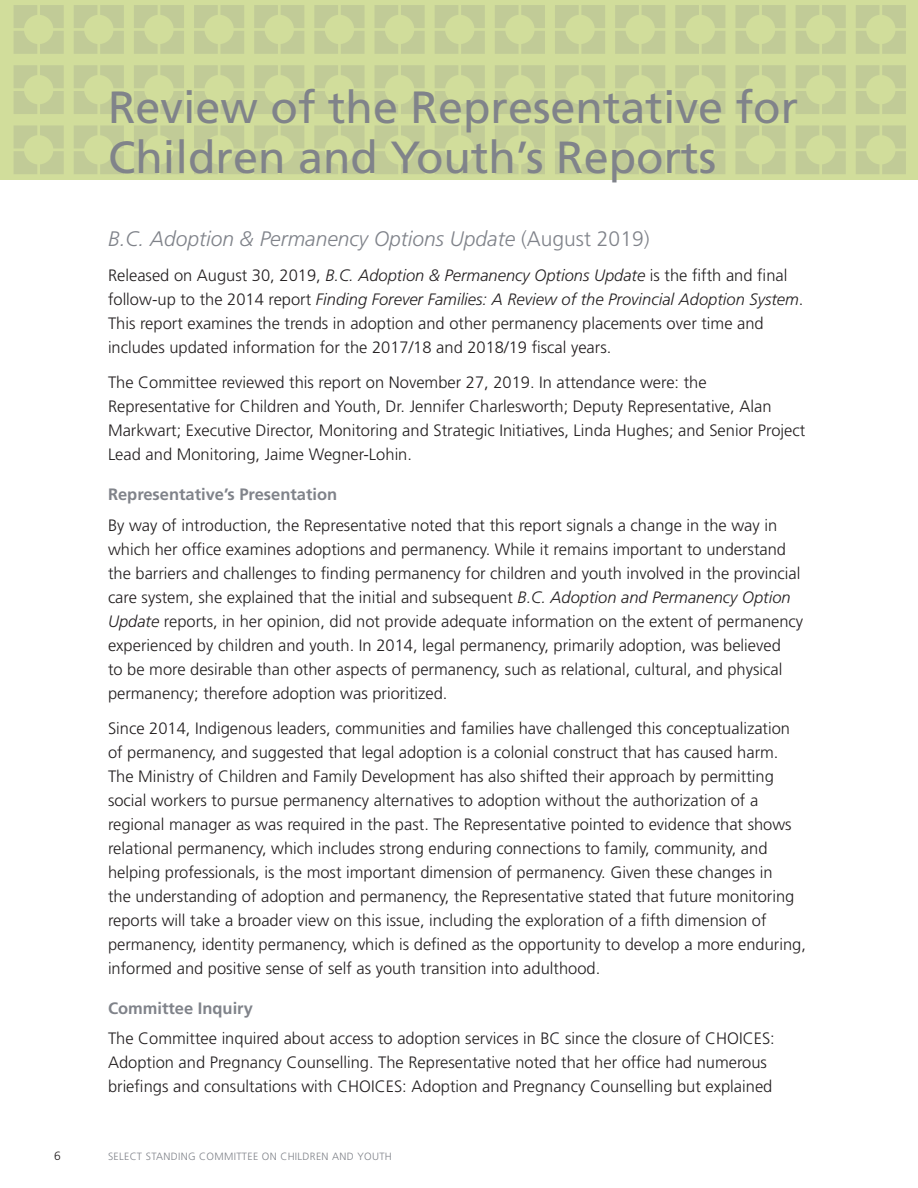
<style>
.page{position:relative;width:918px;height:1188px;background:#fff}
.page>*{position:absolute;margin:0;border:0;box-sizing:border-box;transform-origin:0 0}
.Head_A{font:45px/49.5px "Frutiger LT Std";color:#80838a}
.Head_B_-_Reports_Rev{font:italic 300 21px "Frutiger LT Std";color:#80838a}
.Text{font:300 16.5px/24px "Frutiger LT Std";color:#231f20}
.Head_C{font:700 16.5px "Frutiger LT Std";color:#80838a}
.t1{font:300 12px "Frutiger LT Std";color:#231f20}
.t2{font:300 10.5px "Frutiger LT Std";letter-spacing:.03em;color:#80838a}
.s1{font-style:normal}
.s2{font-style:italic}
</style>
<div class="page">
<div style="left:0;top:0;width:918px;height:179px;background:#d1dd9b"></div>
<svg style="left:14px;top:5px;width:50px;height:49px"></svg>
<svg style="left:74px;top:5px;width:50px;height:49px"></svg>
<svg style="left:134px;top:5px;width:50px;height:49px"></svg>
<svg style="left:194px;top:5px;width:50px;height:49px"></svg>
<svg style="left:254px;top:5px;width:50px;height:49px"></svg>
<svg style="left:314px;top:5px;width:50px;height:49px"></svg>
<svg style="left:375px;top:5px;width:50px;height:49px"></svg>
<svg style="left:435px;top:5px;width:50px;height:49px"></svg>
<svg style="left:495px;top:5px;width:50px;height:49px"></svg>
<svg style="left:555px;top:5px;width:50px;height:49px"></svg>
<svg style="left:615px;top:5px;width:50px;height:49px"></svg>
<svg style="left:675px;top:5px;width:50px;height:49px"></svg>
<svg style="left:736px;top:5px;width:50px;height:49px"></svg>
<svg style="left:796px;top:5px;width:50px;height:49px"></svg>
<svg style="left:856px;top:5px;width:50px;height:49px"></svg>
<svg style="left:74px;top:65px;width:50px;height:49px"></svg>
<svg style="left:134px;top:65px;width:50px;height:49px"></svg>
<svg style="left:194px;top:65px;width:50px;height:49px"></svg>
<svg style="left:254px;top:65px;width:50px;height:49px"></svg>
<svg style="left:314px;top:65px;width:50px;height:49px"></svg>
<svg style="left:375px;top:65px;width:50px;height:49px"></svg>
<svg style="left:435px;top:65px;width:50px;height:49px"></svg>
<svg style="left:495px;top:65px;width:50px;height:49px"></svg>
<svg style="left:555px;top:65px;width:50px;height:49px"></svg>
<svg style="left:615px;top:65px;width:50px;height:49px"></svg>
<svg style="left:675px;top:65px;width:50px;height:49px"></svg>
<svg style="left:736px;top:65px;width:50px;height:49px"></svg>
<svg style="left:796px;top:65px;width:50px;height:49px"></svg>
<svg style="left:856px;top:65px;width:50px;height:49px"></svg>
<svg style="left:74px;top:126px;width:50px;height:48px"></svg>
<svg style="left:134px;top:126px;width:50px;height:48px"></svg>
<svg style="left:194px;top:126px;width:50px;height:48px"></svg>
<svg style="left:254px;top:126px;width:50px;height:48px"></svg>
<svg style="left:314px;top:126px;width:50px;height:48px"></svg>
<svg style="left:375px;top:126px;width:50px;height:48px"></svg>
<svg style="left:435px;top:126px;width:50px;height:48px"></svg>
<svg style="left:495px;top:126px;width:50px;height:48px"></svg>
<svg style="left:555px;top:126px;width:50px;height:48px"></svg>
<svg style="left:615px;top:126px;width:50px;height:48px"></svg>
<svg style="left:675px;top:126px;width:50px;height:48px"></svg>
<svg style="left:736px;top:126px;width:50px;height:48px"></svg>
<svg style="left:796px;top:126px;width:50px;height:48px"></svg>
<svg style="left:856px;top:126px;width:50px;height:48px"></svg>
<svg style="left:14px;top:65px;width:50px;height:49px"></svg>
<svg style="left:14px;top:126px;width:50px;height:48px"></svg>
<p class="Head_A" style="left:108px;top:83px;width:692px">Review of the Representative for<br>Children and Youth’s Reports</p>
<p class="Head_B_-_Reports_Rev" style="left:108px;top:227px;width:543px">B.C. Adoption &amp; Permanency Options Update <span class="s1">(August 2019)</span></p>
<p class="Text" style="left:108px;top:264px;width:697px">Released on August 30, 2019, <span class="s2">B.C. Adoption &amp; Permanency Options Update</span> is the fifth and final follow-up to the 2014 report <span class="s2">Finding Forever Families: A Review of the Provincial Adoption System</span>.<br>This report examines the trends in adoption and other permanency placements over time and includes updated information for the 2017/18 and 2018/19 fiscal years.</p>
<p class="Text" style="left:108px;top:371px;width:699px">The Committee reviewed this report on November 27, 2019. In attendance were: the Representative for Children and Youth, Dr. Jennifer Charlesworth; Deputy Representative, Alan Markwart; Executive Director, Monitoring and Strategic Initiatives, Linda Hughes; and Senior Project Lead and Monitoring, Jaime Wegner-Lohin.</p>
<p class="Head_C" style="left:108px;top:485px;width:231px">Representative’s Presentation</p>
<p class="Text" style="left:108px;top:513px;width:697px">By way of introduction, the Representative noted that this report signals a change in the way in which her office examines adoptions and permanency. While it remains important to understand the barriers and challenges to finding permanency for children and youth involved in the provincial care system, she explained that the initial and subsequent <span class="s2">B.C. Adoption and Permanency Option Update</span> reports, in her opinion, did not provide adequate information on the extent of permanency experienced by children and youth. In 2014, legal permanency, primarily adoption, was believed<br>to be more desirable than other aspects of permanency, such as relational, cultural, and physical permanency; therefore adoption was prioritized.</p>
<p class="Text" style="left:108px;top:716px;width:700px">Since 2014, Indigenous leaders, communities and families have challenged this conceptualization of permanency, and suggested that legal adoption is a colonial construct that has caused harm.<br>The Ministry of Children and Family Development has also shifted their approach by permitting social workers to pursue permanency alternatives to adoption without the authorization of a regional manager as was required in the past. The Representative pointed to evidence that shows relational permanency, which includes strong enduring connections to family, community, and helping professionals, is the most important dimension of permanency. Given these changes in<br>the understanding of adoption and permanency, the Representative stated that future monitoring reports will take a broader view on this issue, including the exploration of a fifth dimension of permanency, identity permanency, which is defined as the opportunity to develop a more enduring, informed and positive sense of self as youth transition into adulthood.</p>
<p class="Head_C" style="left:108px;top:998px;width:146px">Committee Inquiry</p>
<p class="Text" style="left:108px;top:1027px;width:668px">The Committee inquired about access to adoption services in BC since the closure of CHOICES:<br>Adoption and Pregnancy Counselling. The Representative noted that her office had numerous briefings and consultations with CHOICES: Adoption and Pregnancy Counselling but explained</p>
<p class="t1" style="left:54px;top:1149px;width:8px">6</p>
<p class="t2" style="left:108px;top:1150px;width:285px">SELECT STANDING COMMITTEE ON CHILDREN AND YOUTH</p>
</div>
